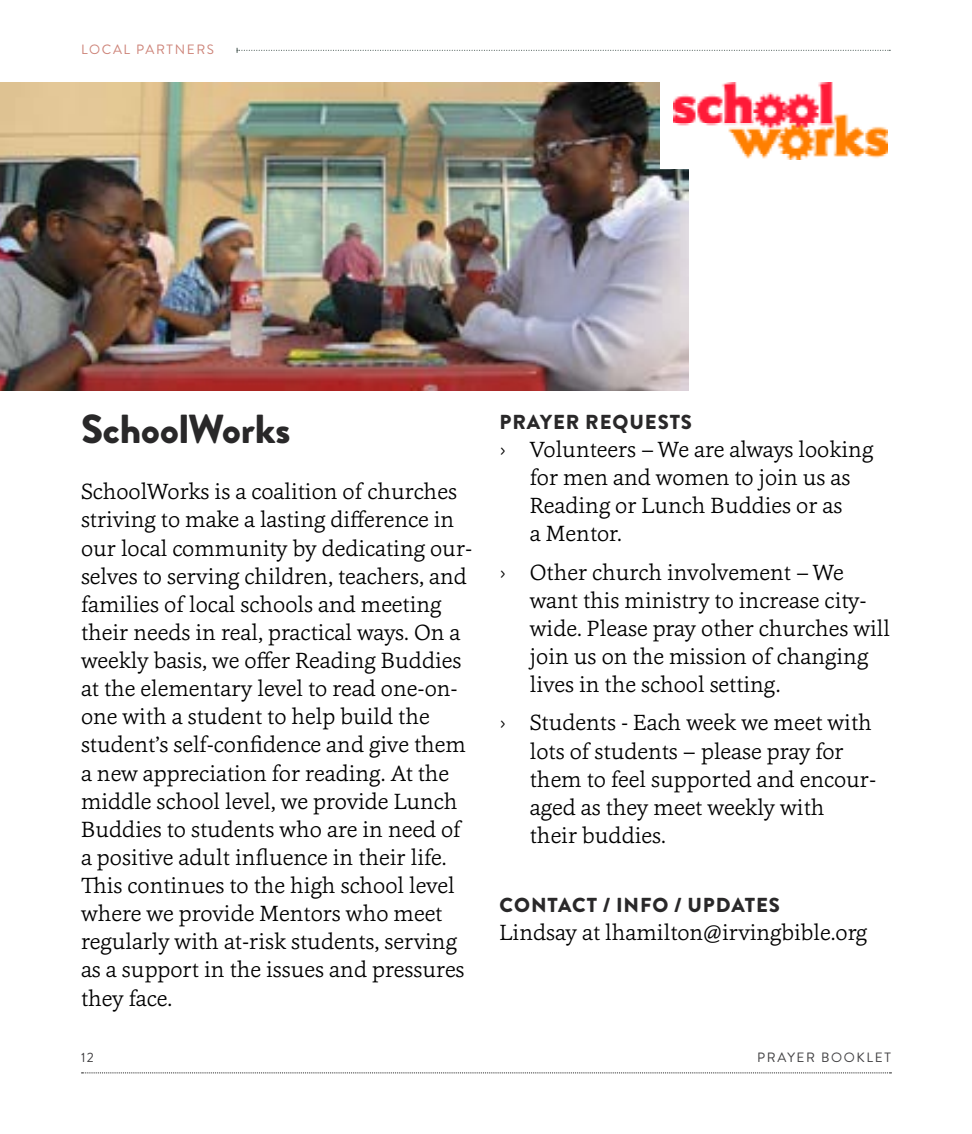
<style>
.page{position:relative;width:972px;height:1134px;background:#fff}
.page>*{position:absolute;margin:0;border:0;box-sizing:border-box;transform-origin:0 0}
.t1{font:900 40.5px "Brandon Grotesque";color:#292829}
.t2{font:300 22.5px/28.1px "Cassia";color:#000}
.t3{font:900 20.25px "Brandon Grotesque";letter-spacing:.045em;color:#292829}
.t4{font:13.5px "Brandon Grotesque";letter-spacing:.12em;color:#414042}
.t5{font:13.5px "Brandon Grotesque";letter-spacing:.12em;color:#cd8378}
.s1{font-family:"Caecilia LT Std"}
</style>
<div class="page">
<svg style="left:82px;top:1073px;width:809px;height:1px"></svg>
<svg style="left:237px;top:48px;width:653px;height:5px"></svg>
<img style="left:0;top:83px;width:688px;height:307px">
<div style="left:660px;top:72px;width:228px;height:96px;background:#fff"></div>
<img style="left:674px;top:82px;width:214px;height:78px">
<p class="t5" style="left:81px;top:40px;width:135px">LOCAL PARTNERS</p>
<h1 class="t1" style="left:81px;top:400px;width:211px">SchoolWorks</h1>
<p class="t2" style="left:81px;top:477px;width:393px">SchoolWorks is a coalition of churches striving to make a lasting difference in our local community by dedicating our&shy;selves to serving children, teachers, and families of local schools and meeting their needs in real, practical ways. On a weekly basis, we offer Reading Buddies at the elementary level to read one-on&shy;one with a student to help build the student’s self-confidence and give them a new appreciation for reading. At the middle school level, we provide Lunch Buddies to students who are in need of a positive adult influence in their life.<br>This continues to the high school level where we provide Mentors who meet regularly with at-risk students, serving as a support in the issues and pressures they face.</p>
<p class="t3" style="left:500px;top:408px;width:194px">PRAYER REQUESTS</p>
<p class="t2" style="left:530px;top:435px;width:345px;text-indent:-30px"><span class="s1">›</span> Volunteers – We are always looking for men and women to join us as<br>Reading or Lunch Buddies or as<br>a Mentor.</p>
<p class="t2" style="left:530px;top:557px;width:362px;text-indent:-30px"><span class="s1">›</span> Other church involvement – We want this ministry to increase city&shy;wide. Please pray other churches will join us on the mission of changing lives in the school setting.</p>
<p class="t2" style="left:530px;top:708px;width:348px;text-indent:-30px"><span class="s1">›</span> Students - Each week we meet with lots of students – please pray for them to feel supported and encour&shy;aged as they meet weekly with their buddies.</p>
<p class="t3" style="left:500px;top:890px;width:282px">CONTACT / INFO / UPDATES</p>
<p class="t2" style="left:500px;top:917px;width:369px">Lindsay at lhamilton@irvingbible.org</p>
<p class="t4" style="left:81px;top:1049px;width:14px">12</p>
<p class="t4" style="left:757px;top:1049px;width:135px">PRAYER BOOKLET</p>
</div>
